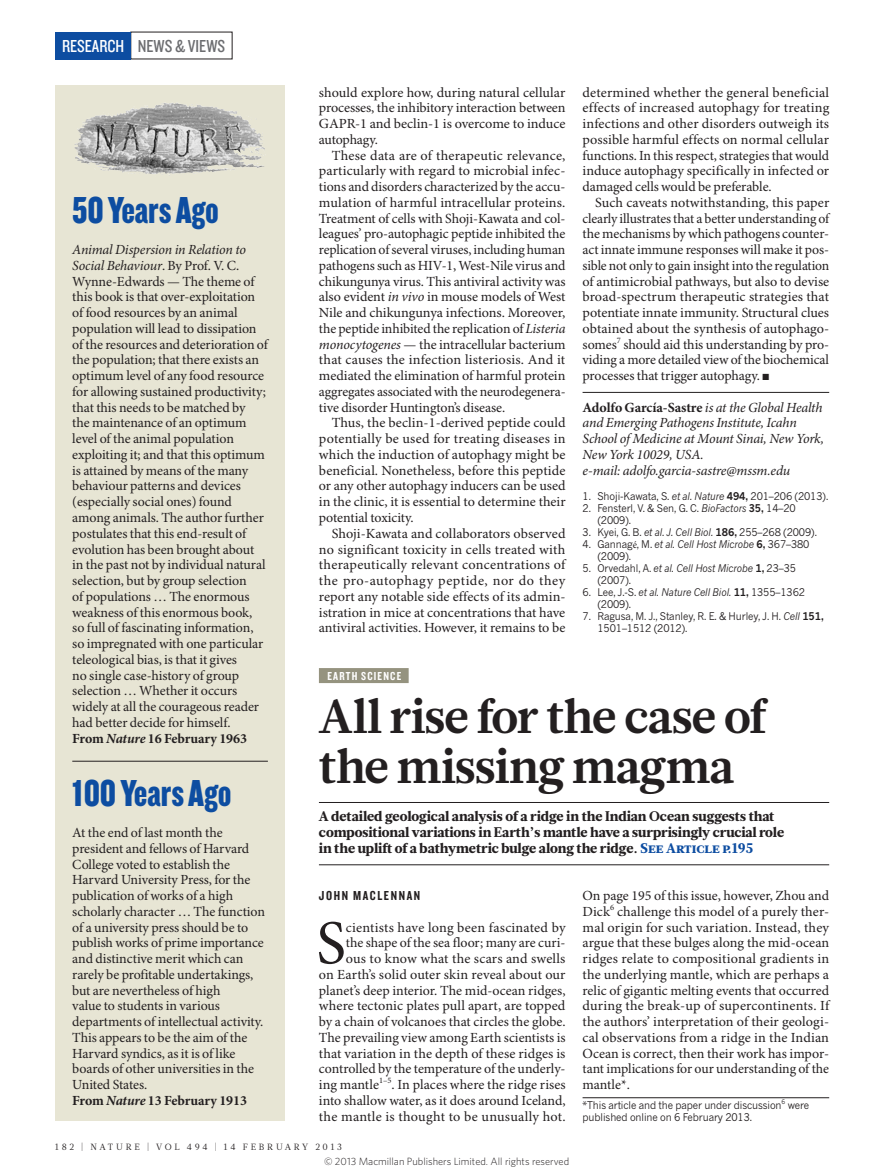
<style>
.page{position:relative;width:893px;height:1174px;background:#fff}
.page>*{position:absolute;margin:0;border:0;box-sizing:border-box;transform-origin:0 0}
.BODY_DROP_CAP{font:62.4px "Minion Pro";color:#231f20}
.N_V_HEAD_32{font:700 48px/49.5px "Glosa Math";letter-spacing:-.01em;color:#231f20}
.N_V_100_YEARS_AGO{font:39px "Knockout 69 Full Liteweight";letter-spacing:-.005em;color:#0d4da1}
.N_V_50_YEARS_AGO{font:39px "Knockout 69 Full Liteweight";letter-spacing:-.005em;color:#0d4da1}
.t1{font:18px "Knockout 29 Junior Ltweight";color:#6c6d70}
.t2{font:18px "Knockout 29 Junior Ltweight";color:#fff}
.BODY_INDENT{font:13.95px/15.8px "Minion Pro";letter-spacing:-.005em;color:#231f20;text-align:justify}
.N_V_YEARS_AGO_1ST_PA{font:13.95px/15.8px "Minion Pro";letter-spacing:-.01em;color:#231f20}
.BODY_DROP_CAP-2{font:13.95px/15.8px "Minion Pro";color:#231f20;text-align:right}
.N_V_INTRO{font:900 13.95px/15.8px "Glosa Math";color:#231f20}
.AUTHOR_DETAILS{font:italic 13.95px/15.8px "Minion Pro";letter-spacing:-.015em;color:#231f20}
.N_V_YEARS_AGO_DATE{font:700 13.95px "Minion Pro";letter-spacing:-.005em;color:#231f20}
.EMAIL{font:italic 13.95px "Minion Pro";letter-spacing:-.015em;color:#231f20}
.AUTHOR_BYLINE{font:13.5px "Knockout 49 Liteweight";letter-spacing:.12em;color:#231f20}
.SUBJECT_STRAP{font:12px "Knockout 49 Liteweight";letter-spacing:.1em;color:#fff}
.REFS{font:10.5px/12px "News Gothic MTOT";letter-spacing:-.01em;color:#231f20;scale:.95 1}
.FOOTNOTE{font:10.5px/12px "News Gothic MTOT";letter-spacing:-.01em;color:#231f20;scale:.95 1}
.t3{font:300 10.5px "Whitney";color:#231f20}
.t4{font:9px "Glosa Math";letter-spacing:.3em;color:#231f20}
.s1{font-style:italic}
.s2{font-weight:700;font-style:normal}
.s3{font-weight:700}
.s4{font-family:"Minion Pro"}
.s5{color:#0d4da1}
</style>
<div class="page">
<div style="left:55px;top:85px;width:230px;height:1035px;background:#e7e5d4"></div>
<img style="left:74px;top:103px;width:101px;height:51px">
<hr style="left:72px;top:761px;width:196px;height:1px;background:#231f20">
<hr style="left:583px;top:392px;width:246px;height:1px;background:#231f20">
<div style="left:319px;top:668px;width:90px;height:15px;background:#95937f"></div>
<hr style="left:319px;top:802px;width:510px;height:1px;background:#231f20">
<hr style="left:319px;top:864px;width:510px;height:1px;background:#231f20">
<hr style="left:583px;top:1097px;width:246px;height:1px;background:#231f20">
<div style="left:55px;top:32px;width:76px;height:27px;background:#0d4da1"></div>
<p class="t2" style="left:62px;top:34px;width:64px">RESEARCH</p>
<p class="t1" style="left:138px;top:34px;width:89px">NEWS &amp; VIEWS</p>
<p class="N_V_50_YEARS_AGO" style="left:72px;top:185px;width:148px">50 Years Ago</p>
<p class="N_V_YEARS_AGO_1ST_PA" style="left:72px;top:242px;width:197px"><span class="s1">Animal Dispersion in Relation to Social Behaviour</span>. By Prof. V. C.<br>Wynne-Edwards — The theme of this book is that over-exploitation of food resources by an animal population will lead to dissipation of the resources and deterioration of the population; that there exists an optimum level of any food resource for allowing sustained productivity; that this needs to be matched by<br>the maintenance of an optimum level of the animal population exploiting it; and that this optimum is attained by means of the many behaviour patterns and devices (especially social ones) found among animals. The author further postulates that this end-result of evolution has been brought about in the past not by individual natural selection, but by group selection<br>of populations … The enormous weakness of this enormous book, so full of fascinating information, so impregnated with one particular teleological bias, is that it gives<br>no single case-history of group selection … Whether it occurs widely at all the courageous reader had better decide for himself.</p>
<p class="N_V_YEARS_AGO_DATE" style="left:72px;top:729px;width:176px">From <span class="s1">Nature</span> 16 February 1963</p>
<p class="N_V_100_YEARS_AGO" style="left:72px;top:768px;width:161px">100 Years Ago</p>
<p class="N_V_YEARS_AGO_1ST_PA" style="left:72px;top:825px;width:194px">At the end of last month the president and fellows of Harvard<br>College voted to establish the<br>Harvard University Press, for the publication of works of a high scholarly character … The function of a university press should be to publish works of prime importance and distinctive merit which can rarely be profitable undertakings, but are nevertheless of high<br>value to students in various departments of intellectual activity.<br>This appears to be the aim of the<br>Harvard syndics, as it is of like boards of other universities in the<br>United States.</p>
<p class="N_V_YEARS_AGO_DATE" style="left:72px;top:1092px;width:176px">From <span class="s1">Nature</span> 13 February 1913</p>
<p class="BODY_INDENT" style="left:319px;top:85px;width:248px">should explore how, during natural cellular processes, the inhibitory interaction between GAPR-1 and beclin-1 is overcome to induce autophagy.</p>
<p class="BODY_INDENT" style="left:319px;top:148px;width:248px;text-indent:13px">These data are of therapeutic relevance, particularly with regard to microbial infec&shy;tions and disorders characterized by the accu&shy;mulation of harmful intracellular proteins.<br>Treatment of cells with Shoji-Kawata and col&shy;leagues’ pro-autophagic peptide inhibited the replication of several viruses, including human pathogens such as HIV-1, West-Nile virus and chikungunya virus. This antiviral activity was also evident <span class="s1">in vivo</span> in mouse models of West Nile and chikungunya infections. Moreover, the peptide inhibited the replication of <span class="s1">Listeria monocytogenes</span> — the intracellular bacterium that causes the infection listeriosis. And it mediated the elimination of harmful protein aggregates associated with the neurodegenera&shy;tive disorder Huntington’s disease.</p>
<p class="BODY_INDENT" style="left:319px;top:416px;width:248px;text-indent:13px">Thus, the beclin-1-derived peptide could potentially be used for treating diseases in which the induction of autophagy might be beneficial. Nonetheless, before this peptide or any other autophagy inducers can be used in the clinic, it is essential to determine their potential toxicity.</p>
<p class="BODY_INDENT" style="left:319px;top:526px;width:248px;text-indent:13px">Shoji-Kawata and collaborators observed no significant toxicity in cells treated with therapeutically relevant concentrations of the pro-autophagy peptide, nor do they report any notable side effects of its admin&shy;istration in mice at concentrations that have antiviral activities. However, it remains to be</p>
<p class="BODY_INDENT" style="left:583px;top:85px;width:248px">determined whether the general beneficial effects of increased autophagy for treating infections and other disorders outweigh its possible harmful effects on normal cellular functions. In this respect, strategies that would induce autophagy specifically in infected or damaged cells would be preferable.</p>
<p class="BODY_INDENT" style="left:583px;top:195px;width:248px;text-indent:13px">Such caveats notwithstanding, this paper clearly illustrates that a better understanding of the mechanisms by which pathogens counter&shy;act innate immune responses will make it pos&shy;sible not only to gain insight into the regulation of antimicrobial pathways, but also to devise broad-spectrum therapeutic strategies that potentiate innate immunity. Structural clues obtained about the synthesis of autophago&shy;somes<sup>7</sup> should aid this understanding by pro&shy;viding a more detailed view of the biochemical processes that trigger autophagy. ■</p>
<p class="AUTHOR_DETAILS" style="left:583px;top:400px;width:243px"><span class="s2">Adolfo García-Sastre</span> is at the Global Health and Emerging Pathogens Institute, Icahn School of Medicine at Mount Sinai, New York, New York 10029, USA.</p>
<p class="EMAIL" style="left:583px;top:462px;width:209px">e-mail: adolfo.garcia-sastre@mssm.edu</p>
<p class="REFS" style="left:583px;top:490px;width:260px">1. Shoji-Kawata, S. <span class="s1">et al. Nature</span> <span class="s3">494,</span> 201–206 (2013).</p>
<p class="REFS" style="left:597px;top:502px;width:210px;text-indent:-15px">2. Fensterl, V. &amp; Sen, G. C. <span class="s1">BioFactors</span> <span class="s3">35,</span> 14–20 (2009).</p>
<p class="REFS" style="left:583px;top:526px;width:248px">3. Kyei, G. B. <span class="s1">et al. J. Cell Biol.</span> <span class="s3">186,</span> 255–268 (2009).</p>
<p class="REFS" style="left:597px;top:538px;width:225px;text-indent:-15px">4. Gannag<span class="s4">é</span>, M. <span class="s1">et al. Cell Host Microbe</span> <span class="s3">6,</span> 367–380 (2009).</p>
<p class="REFS" style="left:597px;top:562px;width:211px;text-indent:-15px">5. Orvedahl, A. <span class="s1">et al. Cell Host Microbe</span> <span class="s3">1,</span> 23–35 (2007).</p>
<p class="REFS" style="left:597px;top:586px;width:220px;text-indent:-15px">6. Lee, J.-S. <span class="s1">et al. Nature Cell Biol.</span> <span class="s3">11,</span> 1355–1362 (2009).</p>
<p class="REFS" style="left:597px;top:610px;width:240px;text-indent:-15px">7. Ragusa, M. J., Stanley, R. E. &amp; Hurley, J. H. <span class="s1">Cell</span> <span class="s3">151,<br></span>1501–1512 (2012).</p>
<p class="SUBJECT_STRAP" style="left:327px;top:668px;width:75px">EARTH SCIENCE</p>
<p class="N_V_HEAD_32" style="left:319px;top:692px;width:448px">All rise for the case of the missing magma</p>
<p class="N_V_INTRO" style="left:319px;top:809px;width:467px">A detailed geological analysis of a ridge in the Indian Ocean suggests that compositional variations in Earth’s mantle have a surprisingly crucial role in the uplift of a bathymetric bulge along the ridge. <span class="s5">See Article p.195</span></p>
<p class="AUTHOR_BYLINE" style="left:319px;top:887px;width:103px">JOHN MACLENNAN</p>
<p class="BODY_DROP_CAP" style="left:316px;top:906px;width:31px">S</p>
<p class="BODY_DROP_CAP-2" style="left:319px;top:920px;width:248px">cientists have long been fascinated by<br>the shape of the sea floor; many are curi-<br>ous to know what the scars and swells<br>on Earth’s solid outer skin reveal about our planet’s deep interior. The mid-ocean ridges, where tectonic plates pull apart, are topped by a chain of volcanoes that circles the globe.<br>The prevailing view among Earth scientists is that variation in the depth of these ridges is controlled by the temperature of the underly&shy;ing mantle<sup>1–5</sup>. In places where the ridge rises into shallow water, as it does around Iceland, the mantle is thought to be unusually hot.</p>
<p class="BODY_DROP_CAP-2" style="left:583px;top:888px;width:248px;text-align:justify">On page 195 of this issue, however, Zhou and Dick<sup>6</sup> challenge this model of a purely ther&shy;mal origin for such variation. Instead, they argue that these bulges along the mid-ocean ridges relate to compositional gradients in the underlying mantle, which are perhaps a relic of gigantic melting events that occurred during the break-up of supercontinents. If the authors’ interpretation of their geologi&shy;cal observations from a ridge in the Indian Ocean is correct, then their work has impor&shy;tant implications for our understanding of the mantle*.</p>
<p class="FOOTNOTE" style="left:583px;top:1098px;width:240px">*This article and the paper under discussion<sup>6</sup> were published online on 6 February 2013.</p>
<p class="t4" style="left:55px;top:1141px;width:288px">182 | NATURE | VOL 494 | 14 FEBRUARY 2013</p>
<p class="t3" style="left:324px;top:1154px;width:247px">© 2013 Macmillan Publishers Limited. All rights reserved</p>
</div>
